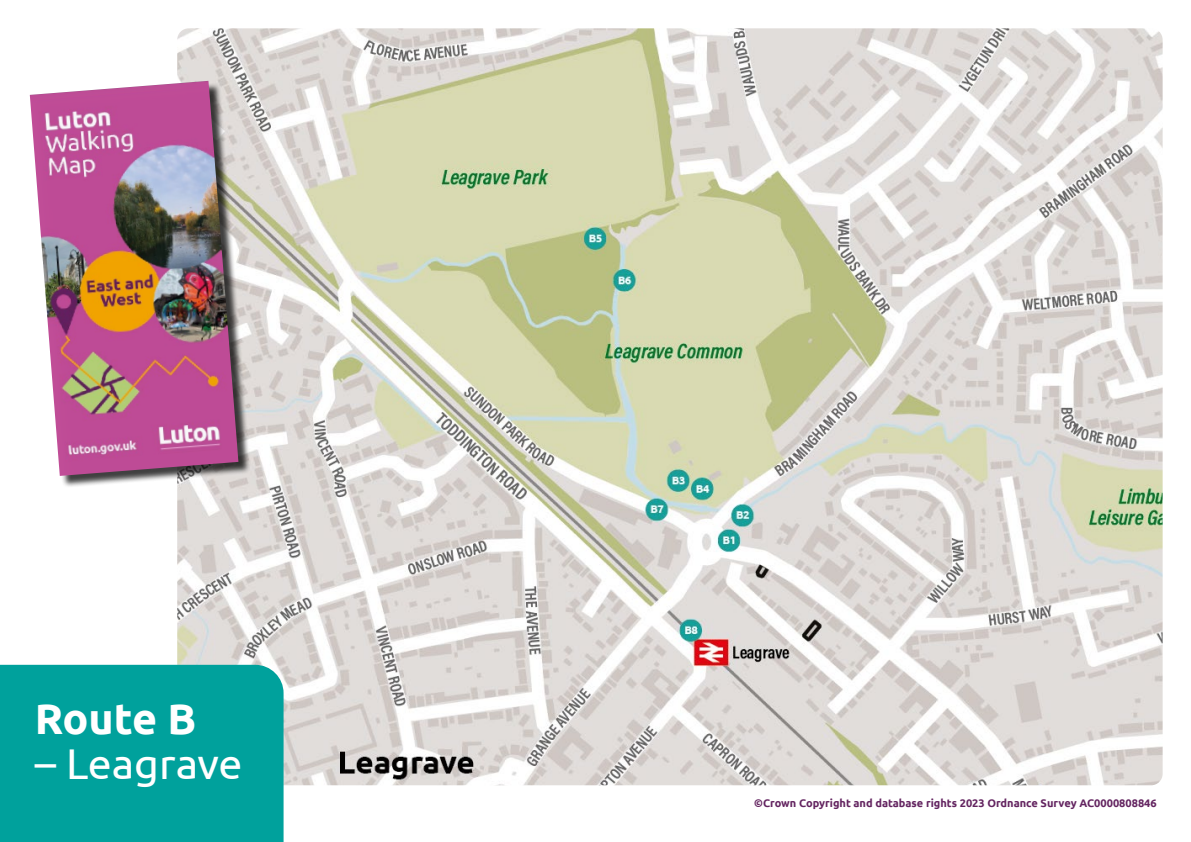
<style>
.page{position:relative;width:1191px;height:842px;background:#fff}
.page>*{position:absolute;margin:0;border:0;box-sizing:border-box;transform-origin:0 0}
.t1{font:43px "Ubuntu";color:#fff}
.t2{font:700 43px "Ubuntu";letter-spacing:-.01em;color:#fff}
.t3{font:700 11px "Ubuntu";color:#632460}
</style>
<div class="page">
<img style="left:177px;top:28px;width:985px;height:757px">
<div style="left:0;top:665px;width:283px;height:177px;background:#00a19c"></div>
<div style="left:32px;top:83px;width:218px;height:405px;background:#000;opacity:.75"></div>
<img style="left:30px;top:81px;width:208px;height:395px">
<p class="t2" style="left:35px;top:693px;width:163px">Route B</p>
<p class="t1" style="left:35px;top:738px;width:209px">– Leagrave</p>
<p class="t3" style="left:754px;top:797px;width:404px">©Crown Copyright and database rights 2023 Ordnance Survey AC0000808846</p>
</div>
